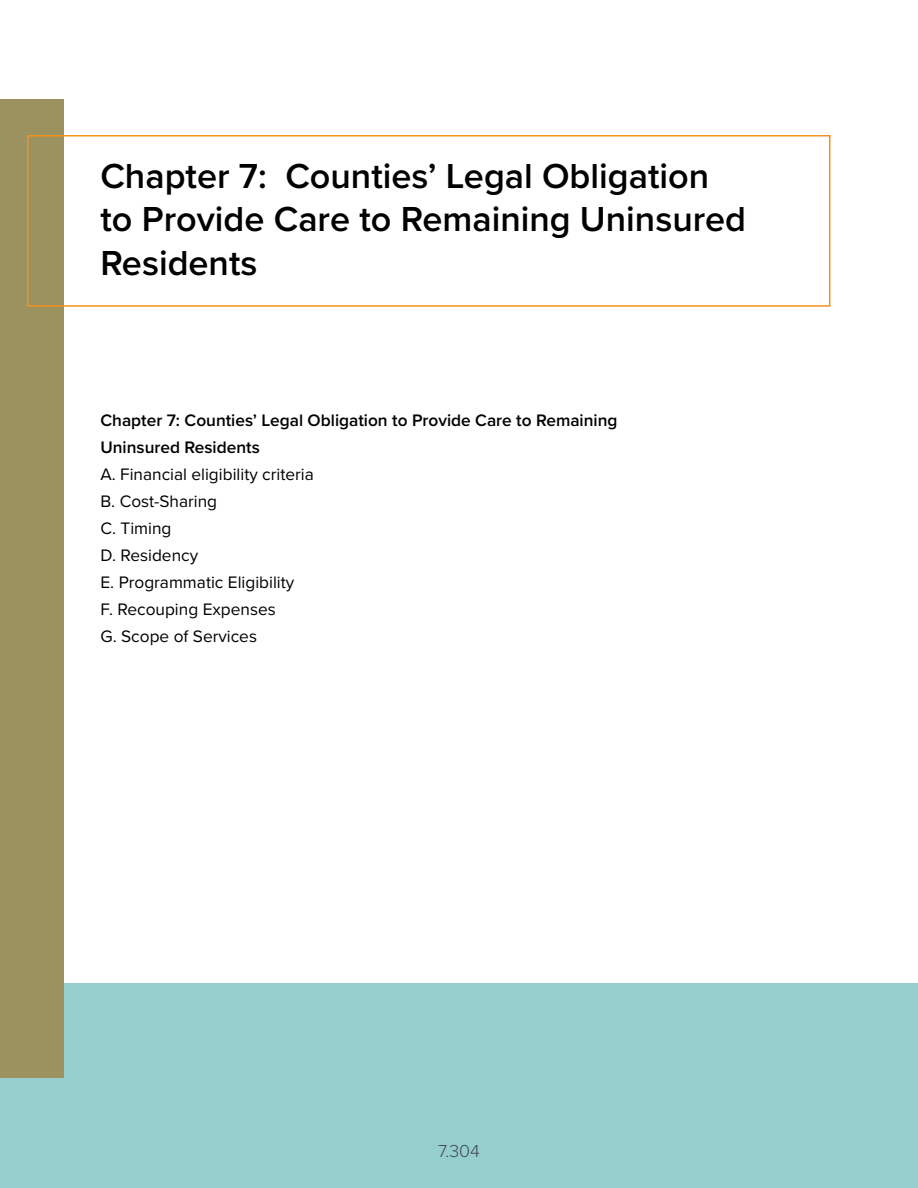
<style>
.page{position:relative;width:918px;height:1188px;background:#fff}
.page>*{position:absolute;margin:0;border:0;box-sizing:border-box;transform-origin:0 0}
.t1{font:600 36px/43.2px "Proxima Nova";color:#000}
.t2{font:300 18px "Proxima Nova";color:#444853}
.t3{font:17.25px/27px "Proxima Nova";color:#000}
.t4{font:600 17.25px/27px "Proxima Nova";color:#000}
</style>
<div class="page">
<div style="left:0;top:983px;width:918px;height:205px;background:#94cfcd"></div>
<div style="left:0;top:99px;width:64px;height:979px;background:#9c9260"></div>
<div style="left:27px;top:135px;width:804px;height:172px;border:2px solid #f4911e"></div>
<h1 class="t1" style="left:100px;top:156px;width:647px">Chapter 7: Counties’ Legal Obligation to Provide Care to Remaining Uninsured<br>Residents</h1>
<p class="t4" style="left:100px;top:407px;width:519px">Chapter 7: Counties’ Legal Obligation to Provide Care to Remaining<br>Uninsured Residents</p>
<p class="t3" style="left:100px;top:461px;width:215px">A. Financial eligibility criteria<br>B. Cost-Sharing<br>C. Timing<br>D. Residency<br>E. Programmatic Eligibility<br>F. Recouping Expenses<br>G. Scope of Services</p>
<p class="t2" style="left:438px;top:1140px;width:43px">7.304</p>
</div>
